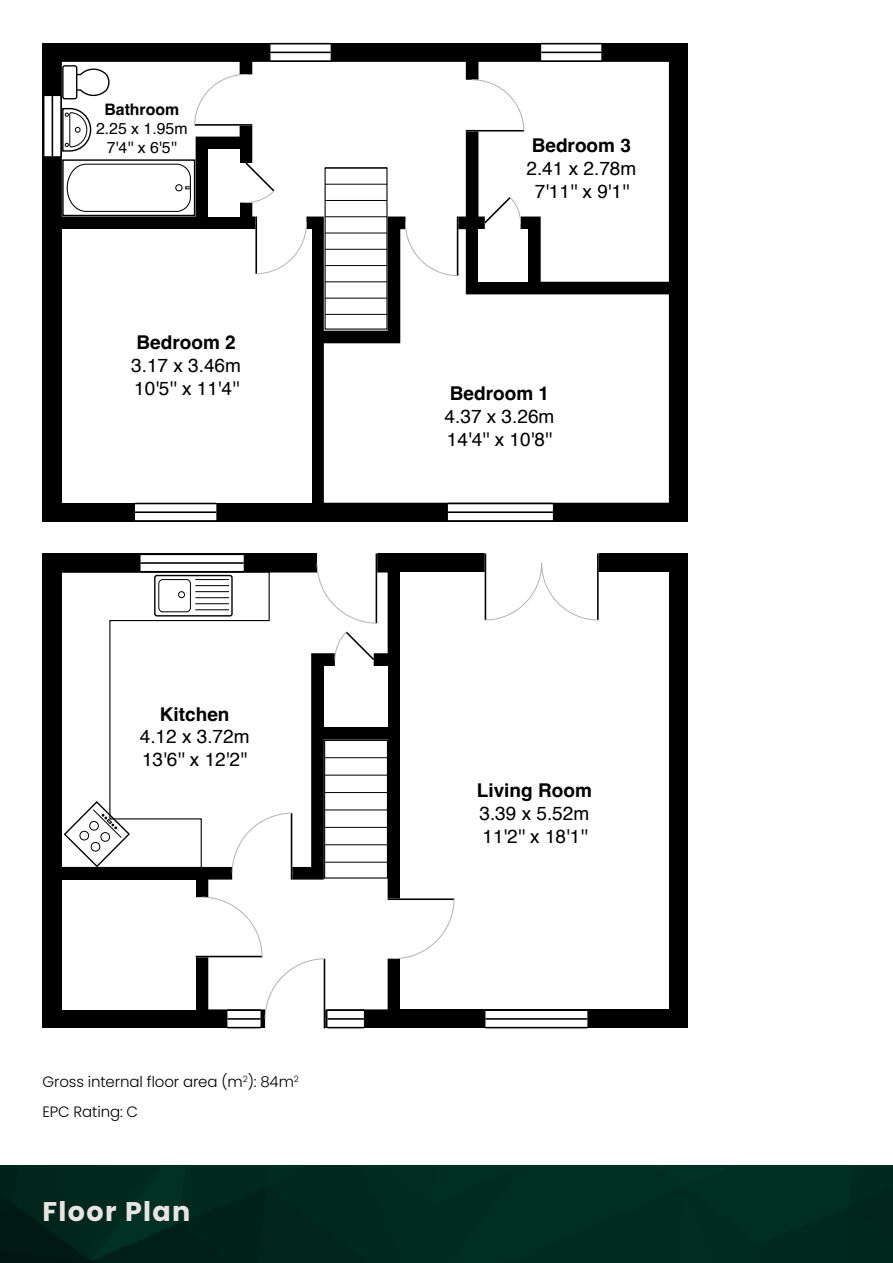
<style>
.page{position:relative;width:893px;height:1263px;background:#fff}
.page>*{position:absolute;margin:0;border:0;box-sizing:border-box;transform-origin:0 0}
.t1{font:700 27px "Poppins";letter-spacing:.05em;color:#e9e4e3}
.t2{font:19.05px/22.8px "Helvetica";color:#000}
.t3{font:700 19.05px "Helvetica";color:#000}
.t4{font:15.9px/19px "Helvetica";color:#000;text-align:center}
.t5{font:700 15.9px "Helvetica";color:#000}
.t6{font:300 15px/30px "Poppins";letter-spacing:-.01em;color:#000}
</style>
<div class="page">
<img style="left:0;top:1165px;width:893px;height:98px">
<div style="left:43px;top:553px;width:645px;height:475px;background:#000"></div>
<div style="left:43px;top:43px;width:645px;height:479px;background:#000"></div>
<div style="left:400px;top:572px;width:269px;height:437px;background:#fff"></div>
<svg style="left:270px;top:572px;width:118px;height:167px;fill:#fff"></svg>
<div style="left:324px;top:666px;width:64px;height:61px;background:#fff"></div>
<svg style="left:208px;top:739px;width:180px;height:270px;background:#e4e4e4"></svg>
<div style="left:62px;top:880px;width:134px;height:129px;background:#fff"></div>
<div style="left:62px;top:229px;width:249px;height:274px;background:#fff"></div>
<svg style="left:307px;top:62px;width:159px;height:269px;background:#ececec"></svg>
<svg style="left:324px;top:229px;width:345px;height:274px;background:#ededed"></svg>
<div style="left:62px;top:572px;width:208px;height:297px;background:#fff"></div>
<div style="left:335px;top:659px;width:39px;height:10px;background:#fff"></div>
<svg style="left:334px;top:630px;width:42px;height:32px"></svg>
<div style="left:317px;top:550px;width:60px;height:14px;background:#fff"></div>
<hr style="left:376px;top:553px;width:1px;height:70px;background:#000">
<svg style="left:316px;top:562px;width:61px;height:62px;background:#f6f6f6"></svg>
<div style="left:485px;top:550px;width:114px;height:14px;background:#fff"></div>
<hr style="left:485px;top:553px;width:1px;height:67px;background:#000">
<hr style="left:597px;top:553px;width:2px;height:67px;background:#000">
<svg style="left:485px;top:562px;width:114px;height:59px"></svg>
<div style="left:485px;top:1011px;width:102px;height:16px;background:#fff"></div>
<hr style="left:485px;top:1018px;width:102px;height:2px;background:#000">
<div style="left:384px;top:898px;width:11px;height:60px;background:#fff"></div>
<hr style="left:388px;top:898px;width:66px;height:2px;background:#000">
<svg style="left:393px;top:898px;width:62px;height:61px"></svg>
<div style="left:265px;top:1018px;width:60px;height:11px;background:#fff"></div>
<hr style="left:324px;top:959px;width:1px;height:69px;background:#000">
<div style="left:227px;top:1011px;width:34px;height:16px;background:#fff"></div>
<div style="left:327px;top:1011px;width:37px;height:16px;background:#fff"></div>
<hr style="left:327px;top:1018px;width:37px;height:2px;background:#000">
<div style="left:192px;top:897px;width:11px;height:60px;background:#fff"></div>
<hr style="left:196px;top:956px;width:66px;height:1px;background:#000">
<svg style="left:201px;top:896px;width:124px;height:124px;background:#ededed"></svg>
<div style="left:232px;top:872px;width:60px;height:11px;background:#fff"></div>
<hr style="left:291px;top:813px;width:1px;height:67px;background:#000">
<svg style="left:231px;top:812px;width:61px;height:62px;background:#f7f7f7"></svg>
<svg style="left:63px;top:800px;width:68px;height:68px;background:#e0e0e0"></svg>
<div style="left:154px;top:575px;width:79px;height:41px;border:1px solid #000;border-radius:2px"></div>
<div style="left:158px;top:579px;width:33px;height:33px;border:1px solid #000;border-radius:4px"></div>
<div style="left:178px;top:591px;width:7px;height:7px;border:1px solid #000;border-radius:50%"></div>
<hr style="left:195px;top:579px;width:34px;height:1px;background:#000">
<hr style="left:195px;top:585px;width:34px;height:1px;background:#000">
<hr style="left:195px;top:591px;width:34px;height:1px;background:#000">
<hr style="left:195px;top:597px;width:34px;height:1px;background:#000">
<hr style="left:195px;top:603px;width:34px;height:1px;background:#000">
<hr style="left:195px;top:609px;width:34px;height:1px;background:#000">
<div style="left:141px;top:555px;width:103px;height:16px;background:#fff"></div>
<hr style="left:141px;top:562px;width:103px;height:2px;background:#000">
<div style="left:324px;top:740px;width:64px;height:138px;border:1px solid #000"></div>
<hr style="left:325px;top:862px;width:62px;height:1px;background:#000">
<hr style="left:325px;top:844px;width:62px;height:1px;background:#000">
<hr style="left:325px;top:827px;width:62px;height:1px;background:#000">
<hr style="left:325px;top:809px;width:62px;height:1px;background:#000">
<hr style="left:325px;top:792px;width:62px;height:1px;background:#000">
<hr style="left:325px;top:775px;width:62px;height:1px;background:#000">
<hr style="left:325px;top:757px;width:62px;height:1px;background:#000">
<hr style="left:325px;top:740px;width:62px;height:1px;background:#000">
<hr style="left:325px;top:314px;width:62px;height:1px;background:#000">
<hr style="left:325px;top:298px;width:62px;height:1px;background:#000">
<hr style="left:325px;top:281px;width:62px;height:1px;background:#000">
<hr style="left:325px;top:265px;width:62px;height:1px;background:#000">
<hr style="left:325px;top:249px;width:62px;height:1px;background:#000">
<hr style="left:325px;top:233px;width:62px;height:1px;background:#000">
<hr style="left:325px;top:216px;width:62px;height:1px;background:#000">
<hr style="left:325px;top:200px;width:62px;height:1px;background:#000">
<hr style="left:325px;top:184px;width:62px;height:1px;background:#000">
<hr style="left:325px;top:168px;width:62px;height:1px;background:#000">
<div style="left:541px;top:43px;width:60px;height:19px;background:#4c4c4c"></div>
<div style="left:541px;top:44px;width:60px;height:16px;background:linear-gradient(to right,#fff,#fff)"></div>
<hr style="left:541px;top:52px;width:60px;height:1px;background:#000">
<div style="left:43px;top:96px;width:19px;height:60px;background:#4b4b4b"></div>
<div style="left:44px;top:96px;width:16px;height:60px;background:linear-gradient(to bottom,#fff,#fff)"></div>
<hr style="left:52px;top:96px;width:1px;height:60px;background:#000">
<div style="left:270px;top:43px;width:61px;height:19px;background:#4c4c4c"></div>
<div style="left:270px;top:44px;width:61px;height:16px;background:linear-gradient(to right,#fff,#fff)"></div>
<hr style="left:270px;top:52px;width:61px;height:1px;background:#000">
<div style="left:135px;top:503px;width:81px;height:19px;background:#222"></div>
<div style="left:135px;top:504px;width:81px;height:16px;background:#fff"></div>
<hr style="left:135px;top:511px;width:81px;height:2px;background:#000">
<div style="left:448px;top:503px;width:105px;height:19px;background:#222"></div>
<div style="left:448px;top:504px;width:105px;height:16px;background:#fff"></div>
<hr style="left:448px;top:511px;width:105px;height:2px;background:#000">
<div style="left:405px;top:213px;width:53px;height:11px;background:#fff"></div>
<hr style="left:457px;top:217px;width:1px;height:59px;background:#000">
<svg style="left:405px;top:222px;width:53px;height:55px;background:#f7f7f7"></svg>
<svg style="left:61px;top:62px;width:246px;height:213px"></svg>
<div style="left:463px;top:80px;width:10px;height:52px;background:#fff"></div>
<hr style="left:466px;top:130px;width:58px;height:2px;background:#000">
<div style="left:471px;top:62px;width:198px;height:220px;background:#fff"></div>
<p class="t5" style="left:104px;top:100px;width:76px">Bathroom</p>
<p class="t4" style="left:96px;top:119px;width:93px">2.25 x 1.95m<br>7'4'' x 6'5''</p>
<p class="t3" style="left:137px;top:331px;width:101px">Bedroom 2</p>
<p class="t2" style="left:131px;top:355px;width:111px">3.17 x 3.46m<br>10'5'' x 11'4''</p>
<p class="t3" style="left:160px;top:702px;width:71px">Kitchen</p>
<p class="t2" style="left:140px;top:726px;width:111px">4.12 x 3.72m<br>13'6'' x 12'2''</p>
<p class="t6" style="left:43px;top:1067px;width:258px">Gross internal floor area (m<sup>2</sup>): 84m<sup>2<br></sup>EPC Rating: C</p>
<h1 class="t1" style="left:43px;top:1196px;width:149px">Floor Plan</h1>
<p class="t3" style="left:532px;top:134px;width:101px">Bedroom 3</p>
<p class="t2" style="left:526px;top:157px;width:111px;text-align:center">2.41 x 2.78m<br>7'11'' x 9'1''</p>
<p class="t3" style="left:450px;top:382px;width:101px">Bedroom 1</p>
<p class="t2" style="left:445px;top:405px;width:111px">4.37 x 3.26m<br>14'4'' x 10'8''</p>
<p class="t3" style="left:477px;top:779px;width:117px">Living Room</p>
<p class="t2" style="left:479px;top:802px;width:111px">3.39 x 5.52m<br>11'2'' x 18'1''</p>
</div>
